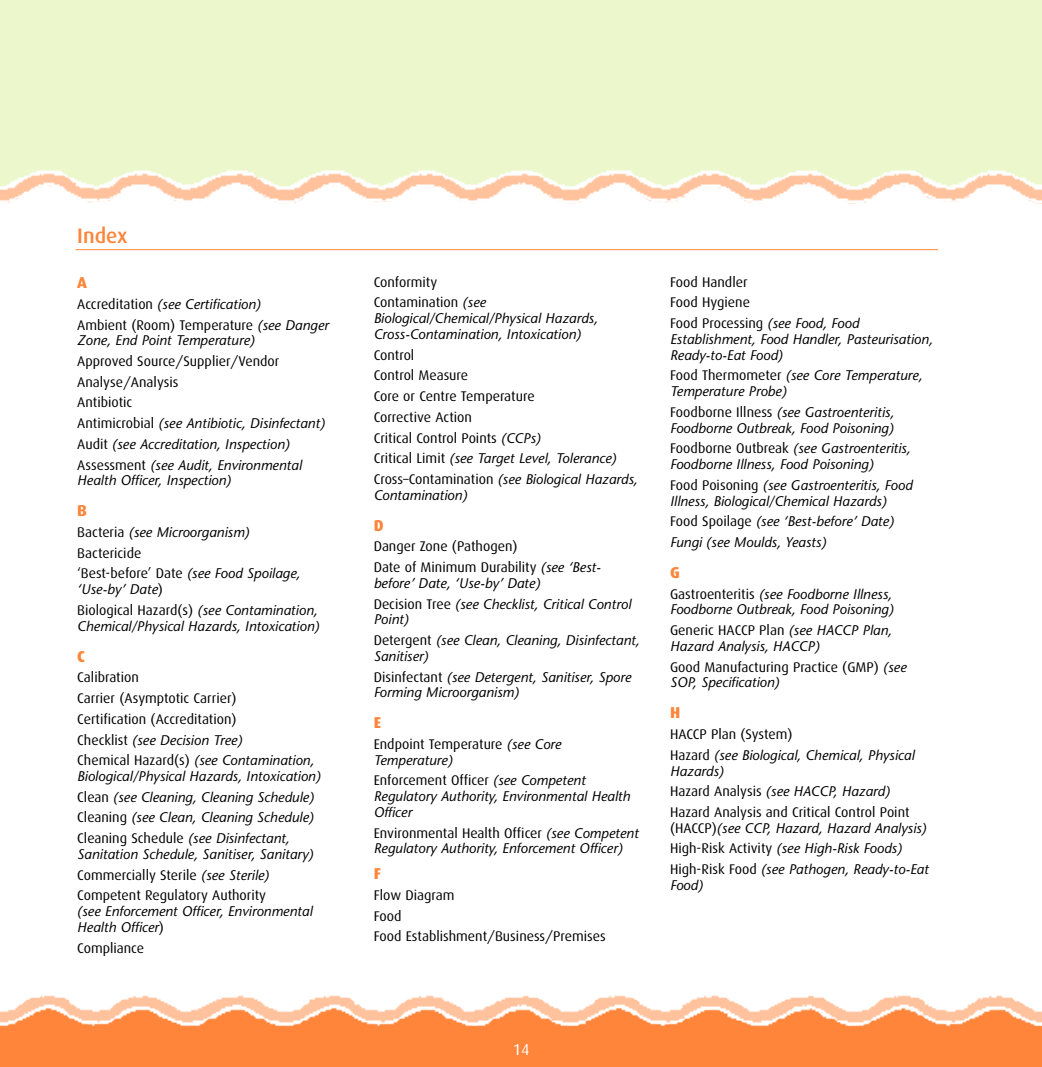
<style>
.page{position:relative;width:1042px;height:1067px;background:#fff}
.page>*{position:absolute;margin:0;border:0;box-sizing:border-box;transform-origin:0 0}
.t1{font:500 21px "Dax";color:#ff853a}
.t2{font:800 15.75px "Dax";color:#ff853a}
.t3{font:15.75px "Dax";color:#fff}
.t4{font:italic 14px/20.7px "Stone Sans";color:#000}
.t5{font:14px/20.7px "Dax";color:#000}
.s1{font-family:"Dax";font-style:normal}
.s2{font-family:"Stone Sans";font-style:italic}
</style>
<div class="page">
<div style="left:0;top:1030px;width:1042px;height:37px;background:#ff853a"></div>
<div style="left:0;top:0;width:1042px;height:167px;background:#ecf7cb"></div>
<img style="left:0;top:167px;width:1042px;height:37px">
<img style="left:0;top:995px;width:1042px;height:35px">
<hr style="left:75px;top:249px;width:863px;height:1px;background:#ff853a">
<h1 class="t1" style="left:77px;top:226px;width:52px">Index</h1>
<p class="t2" style="left:77px;top:276px;width:11px">A</p>
<p class="t4" style="left:77px;top:295px;width:185px"><span class="s1">Accreditation</span> (see Certification)</p>
<p class="t5" style="left:77px;top:315px;width:253px">Ambient (Room) Temperature <span class="s2">(see Danger</span></p>
<p class="t4" style="left:77px;top:331px;width:179px">Zone, End Point Temperature)</p>
<p class="t5" style="left:77px;top:352px;width:204px">Approved Source/Supplier/Vendor<br>Analyse/Analysis<br>Antibiotic</p>
<p class="t4" style="left:77px;top:414px;width:249px"><span class="s1">Antimicrobial</span> (see Antibiotic, Disinfectant)<br><span class="s1">Audit</span> (see Accreditation, Inspection)<br><span class="s1">Assessment</span> (see Audit, Environmental</p>
<p class="t4" style="left:77px;top:471px;width:155px">Health Officer, Inspection)</p>
<p class="t2" style="left:77px;top:504px;width:11px">B</p>
<p class="t4" style="left:77px;top:523px;width:174px"><span class="s1">Bacteria</span> (see Microorganism)</p>
<p class="t5" style="left:77px;top:543px;width:225px">Bactericide<br>‘Best-before’ Date <span class="s2">(see Food Spoilage,</span></p>
<p class="t4" style="left:77px;top:580px;width:87px">‘Use-by’ Date<span class="s1">)</span></p>
<p class="t5" style="left:77px;top:600px;width:242px">Biological Hazard(s) <span class="s2">(see Contamination,</span></p>
<p class="t4" style="left:77px;top:617px;width:244px">Chemical/Physical Hazards, Intoxication)</p>
<p class="t2" style="left:77px;top:649px;width:9px">C</p>
<p class="t5" style="left:77px;top:668px;width:161px">Calibration<br>Carrier (Asymptotic Carrier)<br>Certification (Accreditation)</p>
<p class="t4" style="left:77px;top:731px;width:239px"><span class="s1">Checklist</span> (see Decision Tree)<br><span class="s1">Chemical Hazard(s)</span> (see Contamination,</p>
<p class="t4" style="left:77px;top:767px;width:245px">Biological/Physical Hazards, Intoxication)<br><span class="s1">Clean</span> (see Cleaning, Cleaning Schedule)<br><span class="s1">Cleaning</span> (see Clean, Cleaning Schedule)<br><span class="s1">Cleaning Schedule</span> (see Disinfectant,</p>
<p class="t4" style="left:77px;top:845px;width:238px">Sanitation Schedule, Sanitiser, Sanitary)</p>
<p class="t5" style="left:77px;top:865px;width:193px">Commercially Sterile <span class="s2">(see Sterile)<br></span>Competent Regulatory Authority</p>
<p class="t4" style="left:77px;top:904px;width:237px;line-height:15.8px">(see Enforcement Officer, Environmental<br>Health Officer<span class="s1">)</span></p>
<p class="t5" style="left:77px;top:938px;width:68px">Compliance</p>
<p class="t5" style="left:374px;top:272px;width:114px">Conformity<br>Contamination <span class="s2">(see</span></p>
<p class="t4" style="left:374px;top:312px;width:226px;line-height:15.8px">Biological/Chemical/Physical Hazards,<br>Cross-Contamination, Intoxication)</p>
<p class="t5" style="left:374px;top:345px;width:169px">Control<br>Control Measure<br>Core or Centre Temperature<br>Corrective Action<br>Critical Control Points <span class="s2">(CCPs)</span></p>
<p class="t4" style="left:374px;top:449px;width:266px"><span class="s1">Critical Limit</span> (see Target Level, Tolerance)<br><span class="s1">Cross–Contamination</span> (see Biological Hazards,</p>
<p class="t4" style="left:374px;top:486px;width:95px">Contamination)</p>
<p class="t2" style="left:374px;top:518px;width:11px">D</p>
<p class="t5" style="left:374px;top:537px;width:229px">Danger Zone (Pathogen)<br>Date of Minimum Durability <span class="s2">(see ‘Best-</span></p>
<p class="t4" style="left:374px;top:574px;width:259px">before’ Date, ‘Use-by’ Date)<br><span class="s1">Decision Tree</span> (see Checklist, Critical Control</p>
<p class="t4" style="left:374px;top:610px;width:267px">Point)<br><span class="s1">Detergent</span> (see Clean, Cleaning, Disinfectant,</p>
<p class="t4" style="left:374px;top:647px;width:259px">Sanitiser)<br><span class="s1">Disinfectant</span> (see Detergent, Sanitiser, Spore</p>
<p class="t4" style="left:374px;top:683px;width:147px">Forming Microorganism)</p>
<p class="t2" style="left:374px;top:716px;width:9px">E</p>
<p class="t5" style="left:374px;top:734px;width:189px">Endpoint Temperature <span class="s2">(see Core</span></p>
<p class="t4" style="left:374px;top:751px;width:80px">Temperature)</p>
<p class="t5" style="left:374px;top:771px;width:213px">Enforcement Officer <span class="s2">(see Competent</span></p>
<p class="t4" style="left:374px;top:790px;width:258px;line-height:15.8px">Regulatory Authority, Environmental Health<br>Officer</p>
<p class="t5" style="left:374px;top:823px;width:267px">Environmental Health Officer <span class="s2">(see Competent</span></p>
<p class="t4" style="left:374px;top:839px;width:250px">Regulatory Authority, Enforcement Officer)</p>
<p class="t2" style="left:374px;top:866px;width:9px">F</p>
<p class="t5" style="left:374px;top:885px;width:234px">Flow Diagram<br>Food<br>Food Establishment/Business/Premises</p>
<p class="t5" style="left:670px;top:272px;width:191px">Food Handler<br>Food Hygiene<br>Food Processing <span class="s2">(see Food, Food</span></p>
<p class="t4" style="left:670px;top:333px;width:264px;line-height:15.8px">Establishment, Food Handler, Pasteurisation,<br>Ready-to-Eat Food)</p>
<p class="t4" style="left:670px;top:369px;width:254px;line-height:15.8px"><span class="s1">Food Thermometer</span> (see Core Temperature,<br>Temperature Probe)</p>
<p class="t4" style="left:670px;top:405px;width:226px;line-height:15.8px"><span class="s1">Foodborne Illness</span> (see Gastroenteritis,<br>Foodborne Outbreak, Food Poisoning)</p>
<p class="t4" style="left:670px;top:442px;width:242px;line-height:15.8px"><span class="s1">Foodborne Outbreak</span> (see Gastroenteritis,<br>Foodborne Illness, Food Poisoning)</p>
<p class="t4" style="left:670px;top:478px;width:244px;line-height:15.8px"><span class="s1">Food Poisoning</span> (see Gastroenteritis, Food<br>Illness, Biological/Chemical Hazards)</p>
<p class="t4" style="left:670px;top:512px;width:225px"><span class="s1">Food Spoilage</span> (see ‘Best-before’ Date)<br>Fungi (see Moulds, Yeasts)</p>
<p class="t2" style="left:670px;top:565px;width:11px">G</p>
<p class="t4" style="left:670px;top:587px;width:225px;line-height:15.8px"><span class="s1">Gastroenteritis</span> (see Foodborne Illness,<br>Foodborne Outbreak, Food Poisoning)</p>
<p class="t5" style="left:670px;top:621px;width:223px">Generic HACCP Plan <span class="s2">(see HACCP Plan,</span></p>
<p class="t4" style="left:670px;top:637px;width:151px">Hazard Analysis, HACCP)</p>
<p class="t5" style="left:670px;top:657px;width:238px">Good Manufacturing Practice (GMP) <span class="s2">(see</span></p>
<p class="t4" style="left:670px;top:673px;width:111px">SOP, Specification)</p>
<p class="t2" style="left:670px;top:706px;width:12px">H</p>
<p class="t5" style="left:670px;top:724px;width:124px">HACCP Plan (System)</p>
<p class="t4" style="left:670px;top:748px;width:246px;line-height:15.8px"><span class="s1">Hazard</span> (see Biological, Chemical, Physical<br>Hazards)</p>
<p class="t4" style="left:670px;top:782px;width:221px"><span class="s1">Hazard Analysis</span> (see HACCP, Hazard)</p>
<p class="t5" style="left:670px;top:802px;width:241px">Hazard Analysis and Critical Control Point</p>
<p class="t4" style="left:670px;top:819px;width:260px"><span class="s1">(HACCP)</span>(see CCP, Hazard, Hazard Analysis)<br><span class="s1">High-Risk Activity</span> (see High-Risk Foods)<br><span class="s1">High-Risk Food</span> (see Pathogen, Ready-to-Eat</p>
<p class="t4" style="left:670px;top:876px;width:34px">Food)</p>
<p class="t3" style="left:513px;top:1043px;width:18px">14</p>
</div>
